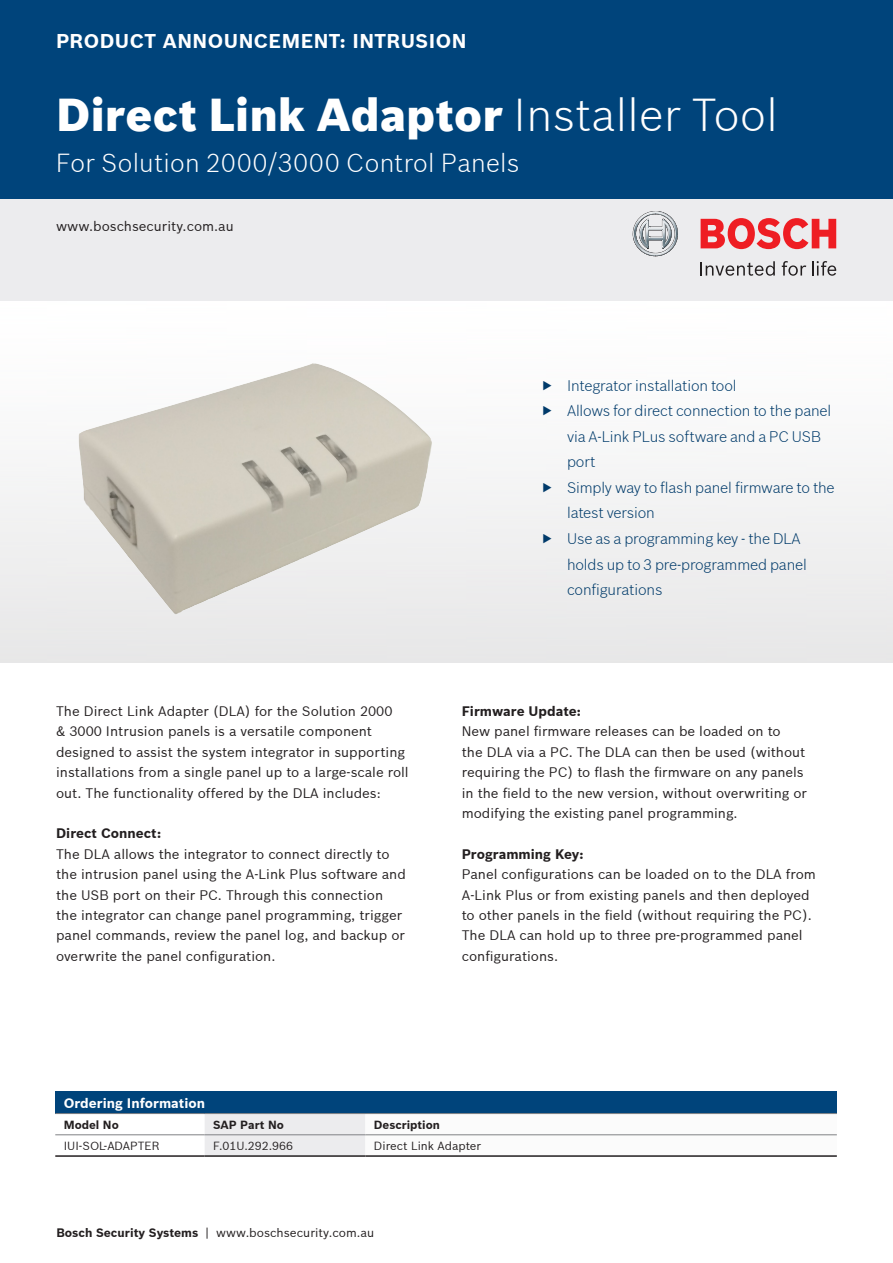
<style>
.page{position:relative;width:893px;height:1263px;background:#fff}
.page>*{position:absolute;margin:0;border:0;box-sizing:border-box;transform-origin:0 0}
.Headline_1_24_9_6_Bl{font:900 45px "Bosch Sans";letter-spacing:.01em;color:#fff}
.Headline_1_19_Light{font:300 25.5px "Bosch Sans";letter-spacing:.01em;color:#fff}
.Headline_ProductAnno{font:700 19.5px "Bosch Sans";letter-spacing:.025em;color:#fff}
.t1{font:300 15px/25.5px "Bosch Sans";letter-spacing:-.01em;color:#003a6a}
.Copy_9_4_8_Reg_Black{font:13.5px/20.4px "Bosch Sans";color:#231f20}
.Graphic_9_4_8_Reg_Bl{font:13.5px "Bosch Sans";color:#231f20}
.Table_Headline_9_4_2{font:700 13.5px "Bosch Sans";color:#fff}
.Offices_6_5_3_2_Reg{font:12px "Bosch Sans";color:#231f20}
.Table_Copy_7_7_3_6_R{font:11.55px "Bosch Sans";color:#231f20}
.Table_Subhead_7_7_3{font:700 11.55px "Bosch Sans";color:#231f20}
.s1{font-weight:300}
.s2{font-weight:700}
</style>
<div class="page">
<div style="left:0;top:0;width:893px;height:199px;background:#00447b"></div>
<div style="left:0;top:199px;width:893px;height:102px;background:#ececee"></div>
<svg style="left:633px;top:211px;width:45px;height:45px"></svg>
<svg style="left:701px;top:261px;width:74px;height:15px"></svg>
<svg style="left:782px;top:261px;width:24px;height:15px"></svg>
<svg style="left:812px;top:261px;width:24px;height:15px"></svg>
<svg style="left:701px;top:218px;width:135px;height:31px"></svg>
<div style="left:55px;top:1091px;width:782px;height:22px;background:#00447b"></div>
<svg style="left:205px;top:1114px;width:632px;height:41px"></svg>
<hr style="left:55px;top:1113px;width:150px;height:1px;background:#808285">
<hr style="left:205px;top:1113px;width:160px;height:1px;background:#808285">
<hr style="left:365px;top:1113px;width:472px;height:1px;background:#808285">
<hr style="left:55px;top:1134px;width:150px;height:1px;background:#808285">
<hr style="left:205px;top:1134px;width:160px;height:1px;background:#808285">
<hr style="left:365px;top:1134px;width:472px;height:1px;background:#808285">
<hr style="left:55px;top:1155px;width:150px;height:2px;background:#231f20">
<hr style="left:205px;top:1155px;width:160px;height:2px;background:#231f20">
<hr style="left:365px;top:1155px;width:472px;height:2px;background:#231f20">
<img style="left:56px;top:362px;width:393px;height:257px">
<svg style="left:543px;top:483px;width:8px;height:9px"></svg>
<svg style="left:543px;top:534px;width:8px;height:9px"></svg>
<p class="Headline_ProductAnno" style="left:56px;top:29px;width:412px">PRODUCT ANNOUNCEMENT: INTRUSION</p>
<p class="Headline_1_24_9_6_Bl" style="left:56px;top:87px;width:723px">Direct Link Adaptor <span class="s1">Installer Tool</span></p>
<p class="Headline_1_19_Light" style="left:56px;top:147px;width:465px">For Solution 2000/3000 Control Panels</p>
<p class="Graphic_9_4_8_Reg_Bl" style="left:56px;top:217px;width:179px">www.boschsecurity.com.au</p>
<p class="Copy_9_4_8_Reg_Black" style="left:56px;top:701px;width:354px">The Direct Link Adapter (DLA) for the Solution 2000<br>&amp; 3000 Intrusion panels is a versatile component designed to assist the system integrator in supporting installations from a single panel up to a large-scale roll out. The functionality offered by the DLA includes:</p>
<p class="Copy_9_4_8_Reg_Black" style="left:56px;top:823px;width:351px"><span class="s2">Direct Connect:<br></span>The DLA allows the integrator to connect directly to the intrusion panel using the A-Link Plus software and the USB port on their PC. Through this connection the integrator can change panel programming, trigger panel commands, review the panel log, and backup or overwrite the panel configuration.</p>
<p class="t1" style="left:567px;top:372px;width:171px">Integrator installation tool</p>
<p class="t1" style="left:567px;top:398px;width:266px">Allows for direct connection to the panel via A-Link PLus software and a PC USB port</p>
<p class="t1" style="left:567px;top:474px;width:269px">Simply way to flash panel firmware to the latest version</p>
<p class="t1" style="left:567px;top:526px;width:241px">Use as a programming key - the DLA holds up to 3 pre-programmed panel configurations</p>
<p class="Copy_9_4_8_Reg_Black" style="left:462px;top:701px;width:347px"><span class="s2">Firmware Update:<br></span>New panel firmware releases can be loaded on to<br>the DLA via a PC. The DLA can then be used (without requiring the PC) to flash the firmware on any panels in the field to the new version, without overwriting or modifying the existing panel programming.</p>
<p class="Copy_9_4_8_Reg_Black" style="left:462px;top:843px;width:356px"><span class="s2">Programming Key:<br></span>Panel configurations can be loaded on to the DLA from A-Link Plus or from existing panels and then deployed to other panels in the field (without requiring the PC).<br>The DLA can hold up to three pre-programmed panel configurations.</p>
<p class="Table_Headline_9_4_2" style="left:64px;top:1094px;width:143px">Ordering Information</p>
<p class="Table_Subhead_7_7_3" style="left:64px;top:1117px;width:57px">Model No</p>
<p class="Table_Subhead_7_7_3" style="left:213px;top:1117px;width:72px">SAP Part No</p>
<p class="Table_Subhead_7_7_3" style="left:374px;top:1117px;width:68px">Description</p>
<p class="Table_Copy_7_7_3_6_R" style="left:64px;top:1139px;width:97px">IUI-SOL-ADAPTER</p>
<p class="Table_Copy_7_7_3_6_R" style="left:213px;top:1139px;width:81px">F.01U.292.966</p>
<p class="Table_Copy_7_7_3_6_R" style="left:374px;top:1139px;width:109px">Direct Link Adapter</p>
<p class="Offices_6_5_3_2_Reg" style="left:56px;top:1225px;width:319px"><span class="s2">Bosch Security Systems</span> | www.boschsecurity.com.au</p>
</div>
